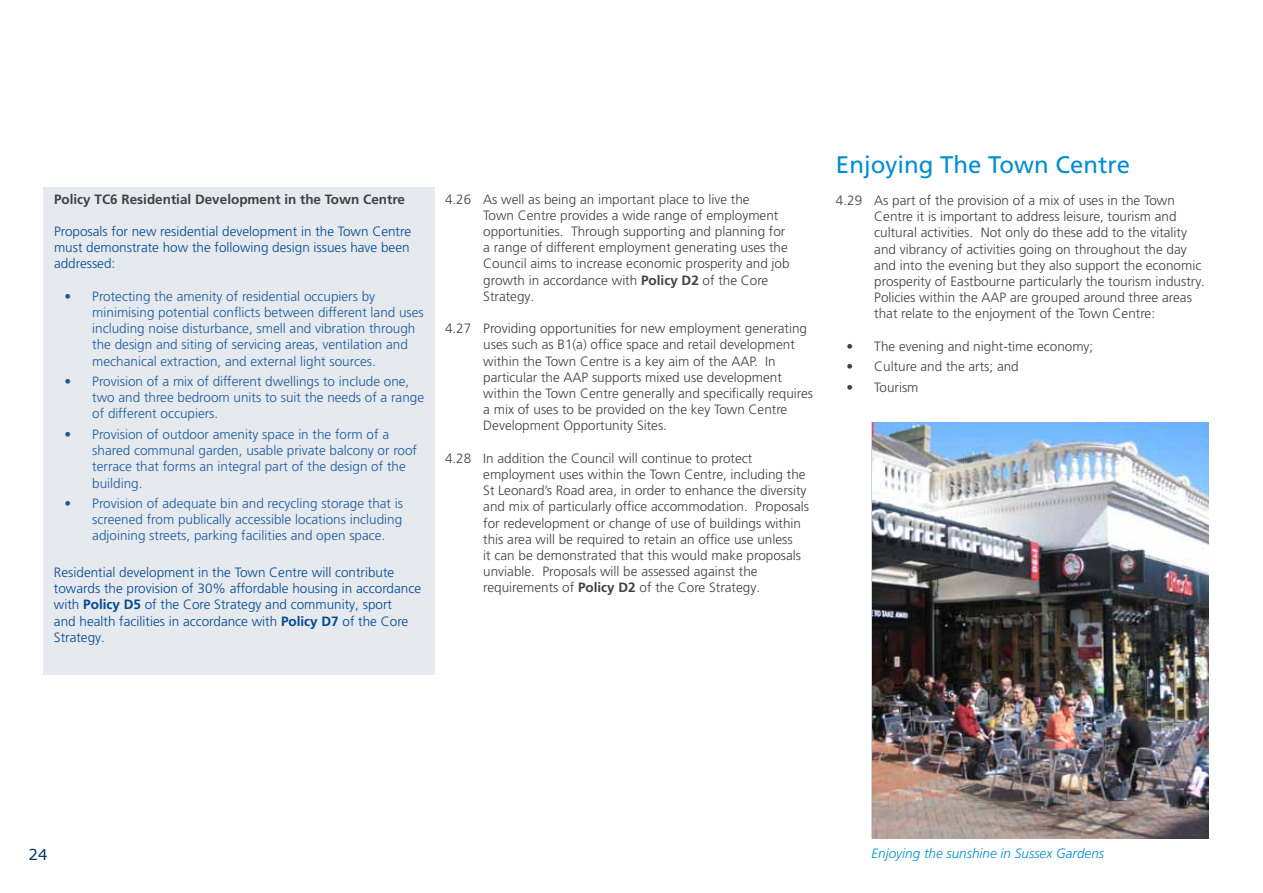
<style>
.page{position:relative;width:1263px;height:893px;background:#fff}
.page>*{position:absolute;margin:0;border:0;box-sizing:border-box;transform-origin:0 0}
.t1{font:24px "Frutiger LT Pro";color:#008dd0}
.t2{font:15px "Verdana";color:#013162}
.t3{font:300 13.5px/16.2px "Frutiger LT Pro";color:#414042}
.t4{font:300 13.5px/16.2px "Frutiger LT Pro";color:#1a5a9b}
.t5{font:300 13.5px/16.2px "Frutiger LT Pro";color:#004890;text-align:justify}
.t6{font:700 13.5px "Frutiger LT Std";color:#414042}
.t7{font:italic 300 13.5px "Frutiger LT Pro";color:#008dd0}
.s1{font-family:"Frutiger LT Std";font-weight:700;font-stretch:condensed}
.s2{font-weight:700}
.s3{font-family:"Frutiger LT Std";font-weight:700}
</style>
<div class="page">
<div style="left:43px;top:187px;width:391px;height:488px;background:#e6eaef"></div>
<img style="left:872px;top:422px;width:337px;height:417px">
<p class="t6" style="left:54px;top:191px;width:352px">Policy TC6 Residential Development in the Town Centre</p>
<p class="t5" style="left:54px;top:223px;width:359px">Proposals for new residential development in the Town Centre must demonstrate how the following design issues have been addressed:</p>
<p class="t4" style="left:92px;top:288px;width:333px;text-indent:-28px"><span class="s1">•</span> Protecting the amenity of residential occupiers by minimising potential conflicts between different land uses including noise disturbance, smell and vibration through the design and siting of servicing areas, ventilation and mechanical extraction, and external light sources.</p>
<p class="t4" style="left:92px;top:373px;width:333px;text-indent:-28px"><span class="s1">•</span> Provision of a mix of different dwellings to include one, two and three bedroom units to suit the needs of a range of different occupiers.</p>
<p class="t4" style="left:92px;top:426px;width:326px;text-indent:-28px"><span class="s1">•</span> Provision of outdoor amenity space in the form of a shared communal garden, usable private balcony or roof terrace that forms an integral part of the design of the building.</p>
<p class="t4" style="left:92px;top:495px;width:312px;text-align:justify;text-indent:-28px"><span class="s1">•</span> Provision of adequate bin and recycling storage that is screened from publically accessible locations including adjoining streets, parking facilities and open space.</p>
<p class="t5" style="left:54px;top:564px;width:369px;text-align:left">Residential development in the Town Centre will contribute towards the provision of 30% affordable housing in accordance with <span class="s2">Policy D5</span> of the Core Strategy and community, sport<br>and health facilities in accordance with <span class="s2">Policy D7</span> of the Core Strategy.</p>
<p class="t3" style="left:483px;top:191px;width:308px;text-indent:-38px">4.26 As well as being an important place to live the<br>Town Centre provides a wide range of employment opportunities. Through supporting and planning for a range of different employment generating uses the Council aims to increase economic prosperity and job growth in accordance with <span class="s3">Policy D2</span> of the Core Strategy.</p>
<p class="t3" style="left:483px;top:321px;width:331px;text-indent:-38px">4.27 Providing opportunities for new employment generating uses such as B1(a) office space and retail development within the Town Centre is a key aim of the AAP. In particular the AAP supports mixed use development within the Town Centre generally and specifically requires a mix of uses to be provided on the key Town Centre Development Opportunity Sites.</p>
<p class="t3" style="left:483px;top:450px;width:327px;text-indent:-38px">4.28 In addition the Council will continue to protect employment uses within the Town Centre, including the St Leonard’s Road area, in order to enhance the diversity and mix of particularly office accommodation. Proposals for redevelopment or change of use of buildings within this area will be required to retain an office use unless<br>it can be demonstrated that this would make proposals unviable. Proposals will be assessed against the requirements of <span class="s3">Policy D2</span> of the Core Strategy.</p>
<h1 class="t1" style="left:836px;top:150px;width:296px">Enjoying The Town Centre</h1>
<p class="t3" style="left:874px;top:192px;width:332px;text-indent:-38px">4.29 As part of the provision of a mix of uses in the Town Centre it is important to address leisure, tourism and cultural activities. Not only do these add to the vitality and vibrancy of activities going on throughout the day and into the evening but they also support the economic prosperity of Eastbourne particularly the tourism industry.<br>Policies within the AAP are grouped around three areas that relate to the enjoyment of the Town Centre:</p>
<p class="t3" style="left:847px;top:338px;width:248px"><span class="s1">•</span> The evening and night-time economy;</p>
<p class="t3" style="left:847px;top:358px;width:174px"><span class="s1">•</span> Culture and the arts; and</p>
<p class="t3" style="left:847px;top:379px;width:73px"><span class="s1">•</span> Tourism</p>
<p class="t2" style="left:28px;top:845px;width:21px">24</p>
<p class="t7" style="left:871px;top:846px;width:234px">Enjoying the sunshine in Sussex Gardens</p>
</div>
